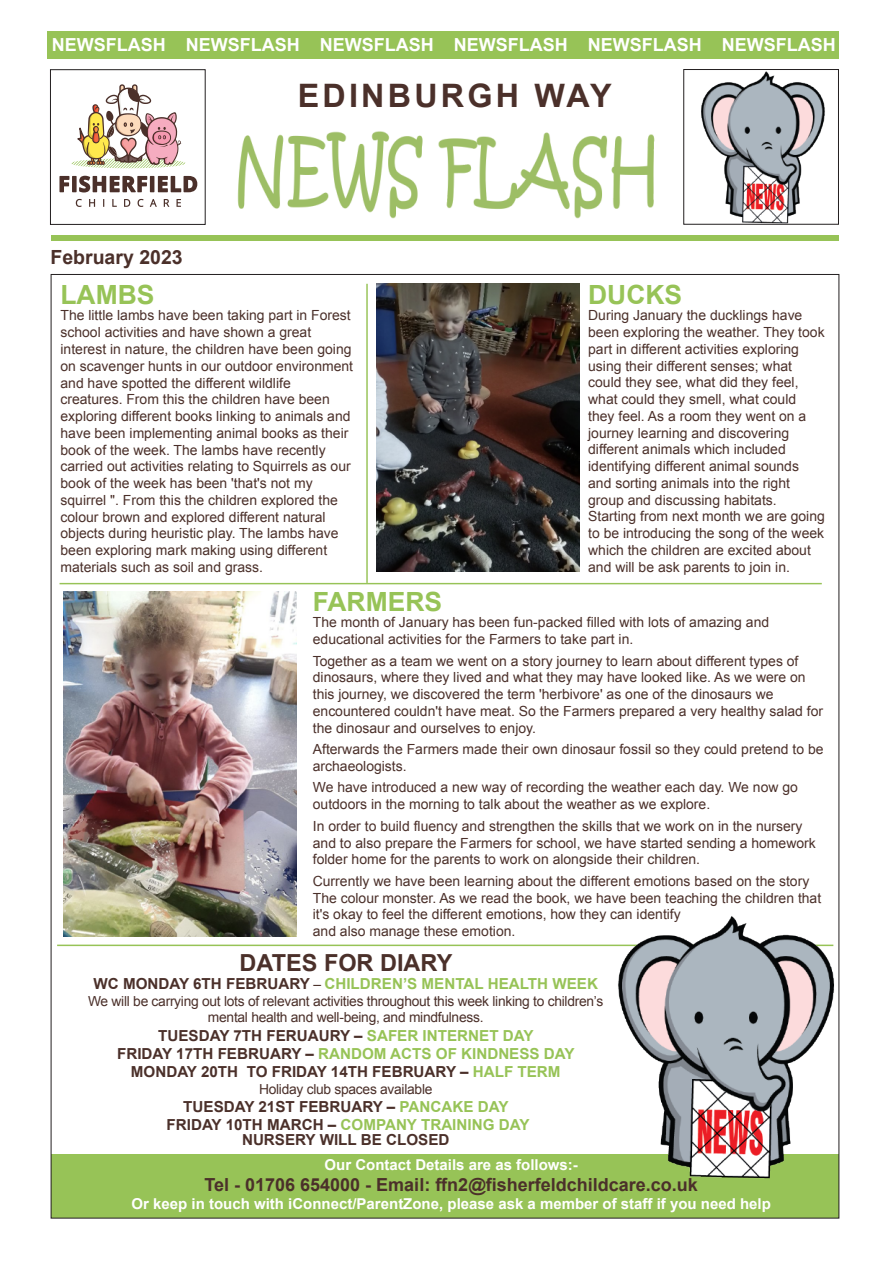
<style>
.page{position:relative;width:893px;height:1263px;background:#fff}
.page>*{position:absolute;margin:0;border:0;box-sizing:border-box;transform-origin:0 0}
.t1{font:700 32.25px "Arial";letter-spacing:.1em;color:#4b302a}
.t2{font:700 26.4px "Arial";color:#97c357}
.t3{font:700 23.55px "Arial";color:#4b302a}
.t4{font:700 19.5px "Arial";color:#4b302a}
.t5{font:700 18px "Arial";color:#fff}
.t6{font:700 18px "Arial";color:#4b302a}
.t7{font:700 15.15px/18.3px "Arial";color:#4b302a;text-align:center}
.t8{font:700 15.15px "Arial";color:#97c357}
.t9{font:700 15px "Arial";color:#fff}
.t10{font:13.95px/16.8px "Arial";color:#4b302a}
.t11{font:13.8px/16.6px "Arial";letter-spacing:-.02em;color:#4b302a;text-align:center}
.s1{color:#4b302a}
.s2{font-weight:400;font-size:13.8px;color:#4b302a}
.s3{color:#97c357}
</style>
<div class="page">
<div style="left:51px;top:1154px;width:788px;height:64px;background:#97c357"></div>
<div style="left:51px;top:235px;width:788px;height:6px;background:#97c357"></div>
<div style="left:48px;top:31px;width:791px;height:28px;background:#97c357"></div>
<svg style="left:59px;top:176px;width:10px;height:16px"></svg>
<div style="left:72px;top:176px;width:5px;height:16px;background:#4b302a"></div>
<svg style="left:79px;top:176px;width:68px;height:16px"></svg>
<hr style="left:150px;top:176px;width:4px;height:16px;background:#4b302a">
<svg style="left:158px;top:176px;width:39px;height:16px"></svg>
<svg style="left:76px;top:199px;width:6px;height:8px"></svg>
<svg style="left:89px;top:199px;width:6px;height:8px"></svg>
<svg style="left:112px;top:199px;width:5px;height:8px"></svg>
<svg style="left:124px;top:199px;width:6px;height:8px"></svg>
<svg style="left:138px;top:199px;width:6px;height:8px"></svg>
<svg style="left:150px;top:199px;width:7px;height:8px"></svg>
<svg style="left:164px;top:199px;width:5px;height:8px"></svg>
<svg style="left:176px;top:199px;width:5px;height:8px"></svg>
<svg style="left:71px;top:84px;width:115px;height:84px"></svg>
<div style="left:50px;top:69px;width:156px;height:156px;border:1px solid #231f20"></div>
<div style="left:683px;top:69px;width:156px;height:156px;border:1px solid #231f20"></div>
<img style="left:237px;top:131px;width:418px;height:88px">
<img style="left:693px;top:69px;width:138px;height:156px">
<hr style="left:57px;top:944px;width:776px;height:2px;background:#97c357">
<hr style="left:60px;top:583px;width:762px;height:1px;background:#97c357">
<img style="left:604px;top:907px;width:236px;height:278px">
<hr style="left:366px;top:284px;width:2px;height:299px;background:#97c357">
<img style="left:377px;top:284px;width:202px;height:287px">
<img style="left:63px;top:592px;width:234px;height:345px">
<p class="t5" style="left:52px;top:33px;width:785px">NEWSFLASH NEWSFLASH NEWSFLASH NEWSFLASH NEWSFLASH NEWSFLASH</p>
<h3 class="t4" style="left:50px;top:244px;width:134px">February 2023</h3>
<h1 class="t1" style="left:298px;top:74px;width:315px">EDINBURGH WAY</h1>
<h2 class="t2" style="left:60px;top:277px;width:96px">LAMBS</h2>
<p class="t10" style="left:60px;top:307px;width:294px">The little lambs have been taking part in Forest school activities and have shown a great interest in nature, the children have been going on scavenger hunts in our outdoor environment and have spotted the different wildlife creatures. From this the children have been exploring different books linking to animals and have been implementing animal books as their book of the week. The lambs have recently carried out activities relating to Squirrels as our book of the week has been 'that's not my squirrel ". From this the children explored the colour brown and explored different natural objects during heuristic play. The lambs have been exploring mark making using different materials such as soil and grass.</p>
<h2 class="t2" style="left:588px;top:277px;width:96px">DUCKS</h2>
<p class="t10" style="left:588px;top:307px;width:238px">During January the ducklings have been exploring the weather. They took part in different activities exploring using their different senses; what could they see, what did they feel, what could they smell, what could they feel. As a room they went on a journey learning and discovering different animals which included identifying different animal sounds and sorting animals into the right group and discussing habitats.<br>Starting from next month we are going to be introducing the song of the week which the children are excited about and will be ask parents to join in.</p>
<h2 class="t2" style="left:313px;top:584px;width:131px">FARMERS</h2>
<p class="t10" style="left:313px;top:614px;width:458px">The month of January has been fun-packed filled with lots of amazing and educational activities for the Farmers to take part in.</p>
<p class="t10" style="left:313px;top:652px;width:512px">Together as a team we went on a story journey to learn about different types of dinosaurs, where they lived and what they may have looked like. As we were on this journey, we discovered the term 'herbivore' as one of the dinosaurs we encountered couldn't have meat. So the Farmers prepared a very healthy salad for the dinosaur and ourselves to enjoy.</p>
<p class="t10" style="left:313px;top:741px;width:512px">Afterwards the Farmers made their own dinosaur fossil so they could pretend to be archaeologists.</p>
<p class="t10" style="left:313px;top:779px;width:487px">We have introduced a new way of recording the weather each day. We now go outdoors in the morning to talk about the weather as we explore.</p>
<p class="t10" style="left:313px;top:817px;width:504px">In order to build fluency and strengthen the skills that we work on in the nursery and to also prepare the Farmers for school, we have started sending a homework folder home for the parents to work on alongside their children.</p>
<p class="t10" style="left:313px;top:873px;width:510px">Currently we have been learning about the different emotions based on the story The colour monster. As we read the book, we have been teaching the children that it's okay to feel the different emotions, how they can identify<br>and also manage these emotion.</p>
<h3 class="t3" style="left:240px;top:947px;width:214px">DATES FOR DIARY</h3>
<p class="t8" style="left:93px;top:974px;width:506px"><span class="s1">WC MONDAY 6TH FEBRUARY</span> <span class="s2">–</span> CHILDREN’S MENTAL HEALTH WEEK</p>
<p class="t11" style="left:88px;top:993px;width:517px">We will be carrying out lots of relevant activities throughout this week linking to children’s mental health and well-being, and mindfulness.</p>
<p class="t7" style="left:117px;top:1027px;width:459px">TUESDAY 7TH FERUAURY – <span class="s3">SAFER INTERNET DAY<br></span>FRIDAY 17TH FEBRUARY – <span class="s3">RANDOM ACTS OF KINDNESS DAY<br></span>MONDAY 20TH TO FRIDAY 14TH FEBRUARY – <span class="s3">HALF TERM</span></p>
<p class="t11" style="left:259px;top:1081px;width:175px">Holiday club spaces available</p>
<p class="t7" style="left:167px;top:1098px;width:364px">TUESDAY 21ST FEBRUARY – <span class="s3">PANCAKE DAY<br></span>FRIDAY 10TH MARCH – <span class="s3">COMPANY TRAINING DAY</span></p>
<p class="t7" style="left:242px;top:1131px;width:209px">NURSERY WILL BE CLOSED</p>
<p class="t9" style="left:325px;top:1155px;width:255px">Our Contact Details are as follows:-</p>
<p class="t6" style="left:205px;top:1173px;width:495px">Tel - 01706 654000 - Email: ffn2@fisherfeldchildcare.co.uk</p>
<p class="t9" style="left:132px;top:1194px;width:641px">Or keep in touch with iConnect/ParentZone, please ask a member of staff if you need help</p>
</div>
